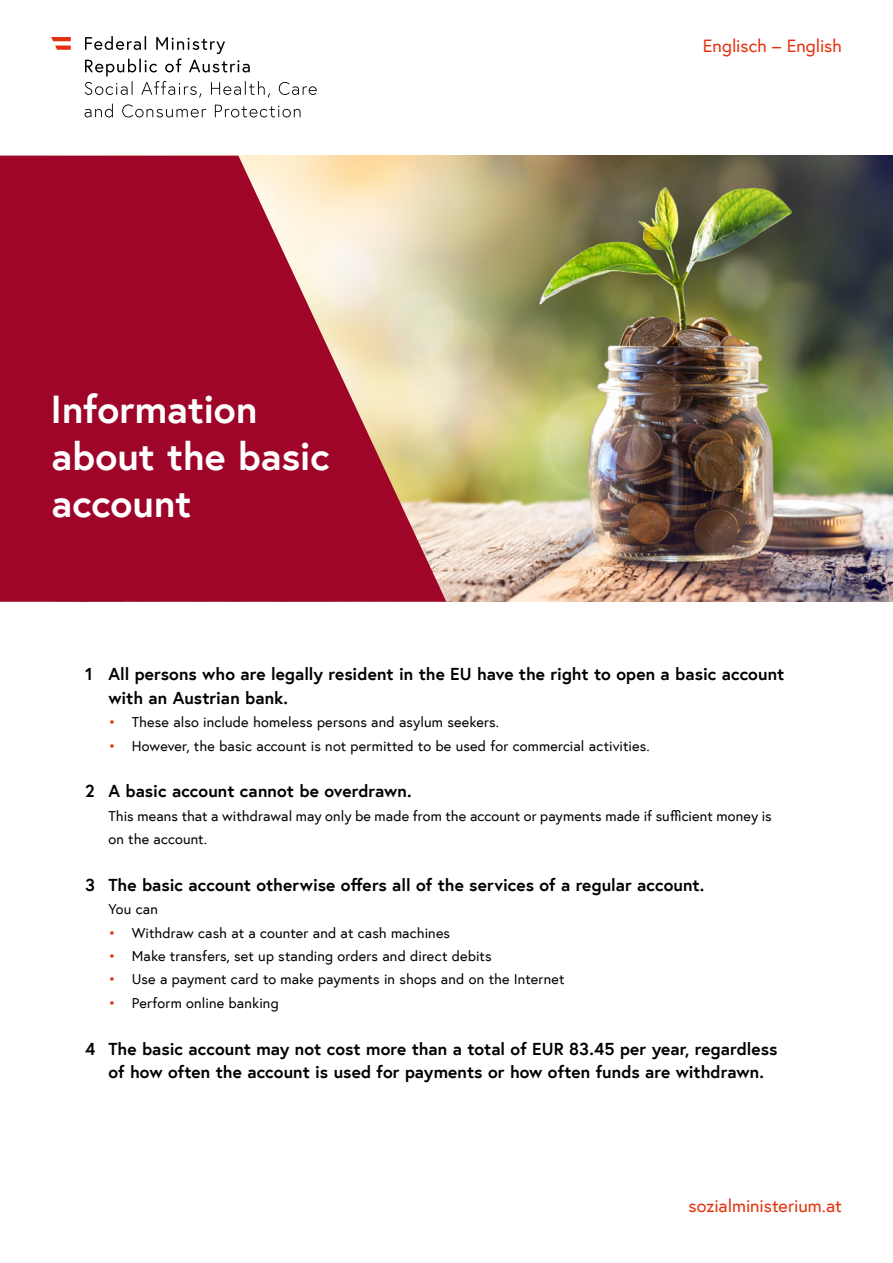
<style>
.page{position:relative;width:893px;height:1263px;background:#fff}
.page>*{position:absolute;margin:0;border:0;box-sizing:border-box;transform-origin:0 0}
.Merkblatt_p_Titel{font:700 39px/46.8px "Europa Austria";letter-spacing:-.005em;color:#fff}
.Merkblatt_p_Link_Fußzeile{font:18px "Europa Austria";letter-spacing:-.005em;color:#e5310e}
.Merkblatt_h1{font:700 17.25px/23.4px "Europa Austria";color:#000}
.Merkblatt_p_Einzug_Abstand_danach{font:14.4px/23.4px "Europa Austria";letter-spacing:.01em;color:#000}
.Merkblatt_p_Einzug{font:14.4px "Europa Austria";letter-spacing:.015em;color:#000}
.s1{color:#e5310e}
</style>
<div class="page">
<img style="left:446px;top:156px;width:447px;height:446px">
<svg style="left:0;top:156px;width:446px;height:446px;background:#b1384c"></svg>
<svg style="left:85px;top:104px;width:216px;height:13px"></svg>
<svg style="left:85px;top:36px;width:232px;height:62px"></svg>
<svg style="left:51px;top:37px;width:20px;height:13px"></svg>
<p class="Merkblatt_p_Titel" style="left:51px;top:385px;width:281px">Information about the basic account</p>
<p class="Merkblatt_p_Link_Fußzeile" style="left:703px;top:34px;width:140px">Englisch – English</p>
<h1 class="Merkblatt_h1" style="left:108px;top:662px;width:677px;text-indent:-23px">1 All persons who are legally resident in the EU have the right to open a basic account with an Austrian bank.</h1>
<p class="Merkblatt_p_Einzug_Abstand_danach" style="left:108px;top:710px;width:392px"><span class="s1">•</span> These also include homeless persons and asylum seekers.</p>
<p class="Merkblatt_p_Einzug_Abstand_danach" style="left:108px;top:733px;width:543px"><span class="s1">•</span> However, the basic account is not permitted to be used for commercial activities.</p>
<h1 class="Merkblatt_h1" style="left:85px;top:779px;width:328px">2 A basic account cannot be overdrawn.</h1>
<p class="Merkblatt_p_Einzug_Abstand_danach" style="left:108px;top:804px;width:665px">This means that a withdrawal may only be made from the account or payments made if sufficient money is on the account.</p>
<h1 class="Merkblatt_h1" style="left:85px;top:873px;width:621px">3 The basic account otherwise offers all of the services of a regular account.</h1>
<p class="Merkblatt_p_Einzug" style="left:108px;top:900px;width:51px">You can</p>
<p class="Merkblatt_p_Einzug_Abstand_danach" style="left:108px;top:921px;width:343px"><span class="s1">•</span> Withdraw cash at a counter and at cash machines</p>
<p class="Merkblatt_p_Einzug_Abstand_danach" style="left:108px;top:944px;width:385px"><span class="s1">•</span> Make transfers, set up standing orders and direct debits</p>
<p class="Merkblatt_p_Einzug_Abstand_danach" style="left:108px;top:967px;width:458px"><span class="s1">•</span> Use a payment card to make payments in shops and on the Internet</p>
<p class="Merkblatt_p_Einzug_Abstand_danach" style="left:108px;top:991px;width:172px"><span class="s1">•</span> Perform online banking</p>
<h1 class="Merkblatt_h1" style="left:85px;top:1036px;width:694px;text-align:center">4 The basic account may not cost more than a total of EUR 83.45 per year, regardless of how often the account is used for payments or how often funds are withdrawn.</h1>
<p class="Merkblatt_p_Link_Fußzeile" style="left:688px;top:1194px;width:155px">sozialministerium.at</p>
</div>
